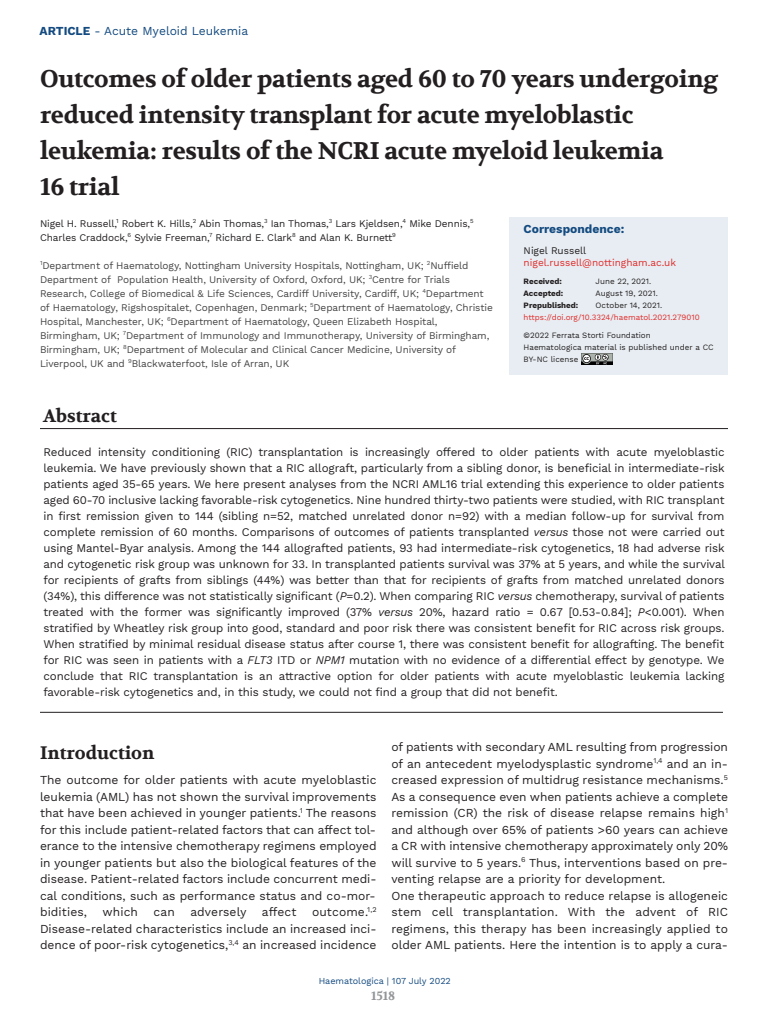
<style>
.page{position:relative;width:768px;height:1024px;background:#fff}
.page>*{position:absolute;margin:0;border:0;box-sizing:border-box;transform-origin:0 0}
.t1{font:700 24px/36px "Volkhov";letter-spacing:-.01em;color:#231f20}
.t2{font:700 18px "Volkhov";color:#231f20}
.t3{font:12px/16.5px "Work Sans";color:#231f20;text-align:justify}
.t4{font:12px "Work Sans";color:#134a80}
.t5{font:700 12px "Work Sans";color:#134a80}
.t6{font:700 12px "Volkhov";color:#939598}
.t7{font:11.5px/16px "Work Sans";letter-spacing:-.01em;color:#231f20;text-align:justify}
.t8{font:10px/14px "Work Sans";letter-spacing:-.01em;color:#444}
.t9{font:10px/14px "Work Sans";letter-spacing:-.01em;color:#231f20}
.t10{font:10px "Work Sans";color:#e02b2b}
.t11{font:9px "Work Sans";color:#134a80}
.t12{font:8px/12px "Work Sans";color:#231f20}
.t13{font:8px "Work Sans";color:#e02b2b}
.t14{font:700 8px "Work Sans";color:#231f20}
.s1{font-weight:700}
.s2{font-style:italic}
</style>
<div class="page">
<hr style="left:40px;top:712px;width:683px;height:1px;background:#231f20">
<hr style="left:40px;top:428px;width:688px;height:1px;background:#231f20">
<div style="left:509px;top:217px;width:219px;height:158px;background:#e7edf2"></div>
<img style="left:581px;top:354px;width:32px;height:11px">
<p class="t4" style="left:40px;top:24px;width:210px"><span class="s1">ARTICLE</span> - Acute Myeloid Leukemia</p>
<h1 class="t1" style="left:40px;top:61px;width:680px">Outcomes of older patients aged 60 to 70 years undergoing reduced intensity transplant for acute myeloblastic leukemia: results of the NCRI acute myeloid leukemia<br>16 trial</h1>
<p class="t9" style="left:40px;top:216px;width:435px">Nigel H. Russell,<sup>1</sup> Robert K. Hills,<sup>2</sup> Abin Thomas,<sup>3</sup> Ian Thomas,<sup>3</sup> Lars Kjeldsen,<sup>4</sup> Mike Dennis,<sup>5<br></sup>Charles Craddock,<sup>6</sup> Sylvie Freeman,<sup>7</sup> Richard E. Clark<sup>8</sup> and Alan K. Burnett<sup>9</sup></p>
<p class="t8" style="left:40px;top:258px;width:454px"><sup>1</sup>Department of Haematology, Nottingham University Hospitals, Nottingham, UK; <sup>2</sup>Nuffield Department of Population Health, University of Oxford, Oxford, UK; <sup>3</sup>Centre for Trials Research, College of Biomedical &amp; Life Sciences, Cardiff University, Cardiff, UK; <sup>4</sup>Department of Haematology, Rigshospitalet, Copenhagen, Denmark; <sup>5</sup>Department of Haematology, Christie Hospital, Manchester, UK; <sup>6</sup>Department of Haematology, Queen Elizabeth Hospital, Birmingham, UK; <sup>7</sup>Department of Immunology and Immunotherapy, University of Birmingham, Birmingham, UK; <sup>8</sup>Department of Molecular and Clinical Cancer Medicine, University of Liverpool, UK and <sup>9</sup>Blackwaterfoot, Isle of Arran, UK</p>
<h2 class="t2" style="left:43px;top:405px;width:75px">Abstract</h2>
<p class="t5" style="left:524px;top:222px;width:102px">Correspondence:</p>
<p class="t9" style="left:524px;top:244px;width:64px">Nigel Russell</p>
<p class="t10" style="left:524px;top:257px;width:154px">nigel.russell@nottingham.ac.uk</p>
<p class="t14" style="left:524px;top:277px;width:40px">Received:</p>
<p class="t12" style="left:596px;top:275px;width:57px">June 22, 2021.</p>
<p class="t14" style="left:524px;top:289px;width:41px">Accepted:</p>
<p class="t12" style="left:596px;top:287px;width:64px">August 19, 2021.</p>
<p class="t14" style="left:524px;top:301px;width:56px">Prepublished:</p>
<p class="t12" style="left:596px;top:299px;width:68px">October 14, 2021.</p>
<p class="t13" style="left:524px;top:313px;width:178px">https://doi.org/10.3324/haematol.2021.279010</p>
<p class="t12" style="left:524px;top:329px;width:191px">©2022 Ferrata Storti Foundation<br>Haematologica material is published under a CC<br>BY-NC license</p>
<p class="t7" style="left:44px;top:444px;width:683px">Reduced intensity conditioning (RIC) transplantation is increasingly offered to older patients with acute myeloblastic leukemia. We have previously shown that a RIC allograft, particularly from a sibling donor, is beneficial in intermediate-risk patients aged 35-65 years. We here present analyses from the NCRI AML16 trial extending this experience to older patients aged 60-70 inclusive lacking favorable-risk cytogenetics. Nine hundred thirty-two patients were studied, with RIC transplant in first remission given to 144 (sibling n=52, matched unrelated donor n=92) with a median follow-up for survival from complete remission of 60 months. Comparisons of outcomes of patients transplanted <span class="s2">versus</span> those not were carried out using Mantel-Byar analysis. Among the 144 allografted patients, 93 had intermediate-risk cytogenetics, 18 had adverse risk and cytogenetic risk group was unknown for 33. In transplanted patients survival was 37% at 5 years, and while the survival for recipients of grafts from siblings (44%) was better than that for recipients of grafts from matched unrelated donors (34%), this difference was not statistically significant (<span class="s2">P</span>=0.2). When comparing RIC <span class="s2">versus</span> chemotherapy, survival of patients treated with the former was significantly improved (37% <span class="s2">versus</span> 20%, hazard ratio = 0.67 [0.53-0.84]; <span class="s2">P</span>&lt;0.001). When stratified by Wheatley risk group into good, standard and poor risk there was consistent benefit for RIC across risk groups.<br>When stratified by minimal residual disease status after course 1, there was consistent benefit for allografting. The benefit for RIC was seen in patients with a <span class="s2">FLT3</span> ITD or <span class="s2">NPM1</span> mutation with no evidence of a differential effect by genotype. We conclude that RIC transplantation is an attractive option for older patients with acute myeloblastic leukemia lacking favorable-risk cytogenetics and, in this study, we could not find a group that did not benefit.</p>
<h2 class="t2" style="left:40px;top:742px;width:116px">Introduction</h2>
<p class="t3" style="left:40px;top:772px;width:338px">The outcome for older patients with acute myeloblastic leukemia (AML) has not shown the survival improvements that have been achieved in younger patients.<sup>1</sup> The reasons for this include patient-related factors that can affect tol&shy;erance to the intensive chemotherapy regimens employed in younger patients but also the biological features of the disease. Patient-related factors include concurrent medi&shy;cal conditions, such as performance status and co-mor&shy;bidities,</p>
<p class="t3" style="left:40px;top:904px;width:338px;text-indent:272px">outcome.<sup>1,2<br></sup>Disease-related characteristics include an increased inci&shy;dence of poor-risk cytogenetics,<sup>3,4</sup> an increased incidence</p>
<p class="t3" style="left:102px;top:904px;width:37px">which</p>
<p class="t3" style="left:154px;top:904px;width:23px">can</p>
<p class="t3" style="left:190px;top:904px;width:58px">adversely</p>
<p class="t3" style="left:262px;top:904px;width:36px">affect</p>
<p class="t3" style="left:391px;top:739px;width:338px;text-align:left">of patients with secondary AML resulting from progression of an antecedent myelodysplastic syndrome<sup>1,4</sup> and an in&shy;creased expression of multidrug resistance mechanisms.<sup>5<br></sup>As a consequence even when patients achieve a complete remission (CR) the risk of disease relapse remains high<sup>1 </sup>and although over 65% of patients &gt;60 years can achieve a CR with intensive chemotherapy approximately only 20% will survive to 5 years.<sup>6</sup> Thus, interventions based on pre&shy;venting relapse are a priority for development.<br>One therapeutic approach to reduce relapse is allogeneic stem cell transplantation. With the advent of RIC regimens, this therapy has been increasingly applied to older AML patients. Here the intention is to apply a cura-</p>
<p class="t11" style="left:319px;top:976px;width:134px">Haematologica | 107 July 2022</p>
<p class="t6" style="left:371px;top:988px;width:26px">1518</p>
</div>
